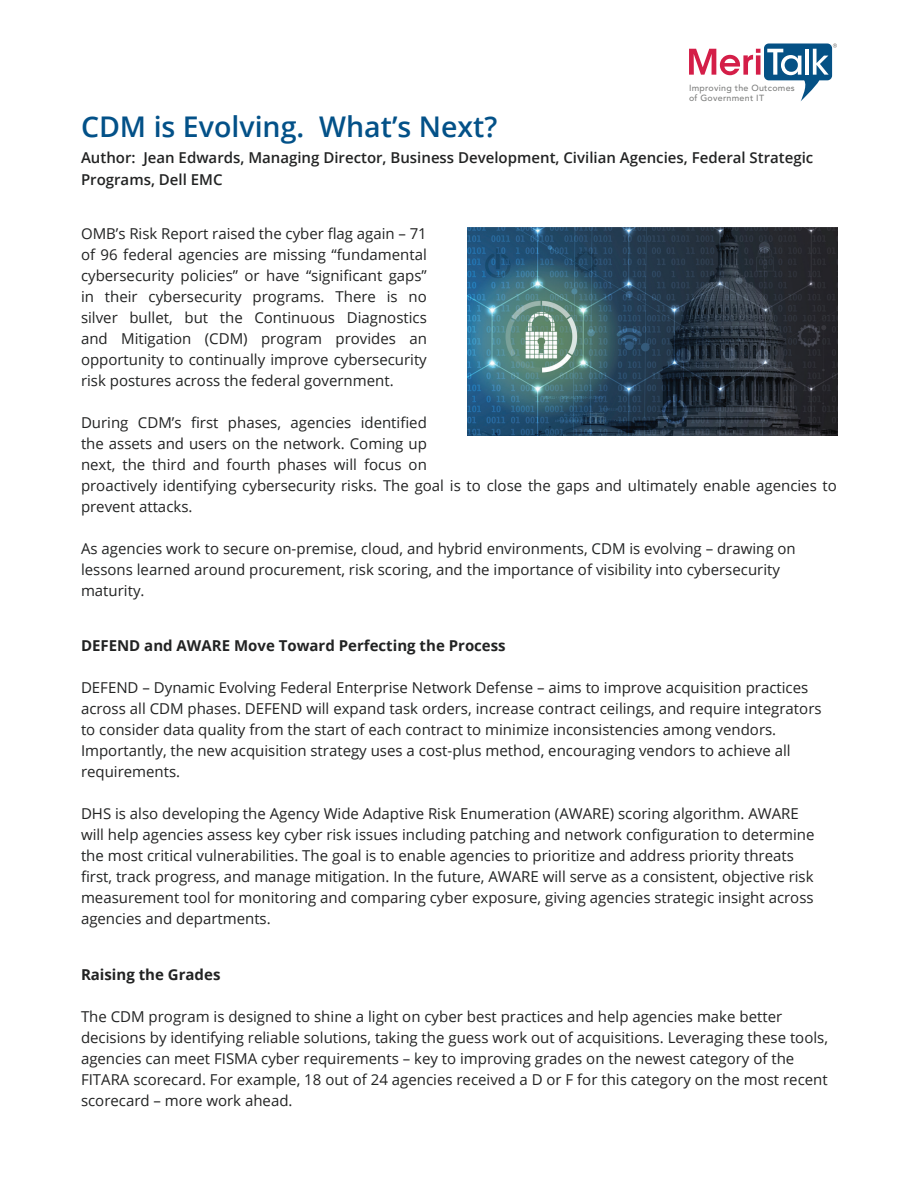
<style>
.page{position:relative;width:918px;height:1188px;background:#fff}
.page>*{position:absolute;margin:0;border:0;box-sizing:border-box;transform-origin:0 0}
.t1{font:600 28.5px "Open Sans";color:#035188}
.t2{font:15px/21px "Open Sans";color:#222323}
.t3{font:600 15px/22.5px "Open Sans";color:#222323}
.t4{font:700 15px "Open Sans";color:#222323}
.t5{font:500 8.85px/9.9px "Avenir";letter-spacing:.03em;color:#808180}
</style>
<div class="page">
<svg style="left:689px;top:44px;width:148px;height:57px"></svg>
<img style="left:467px;top:227px;width:370px;height:209px">
<p class="t5" style="left:689px;top:83px;width:107px">Improving the Outcomes of Government IT</p>
<h1 class="t1" style="left:81px;top:107px;width:418px">CDM is Evolving. What’s Next?</h1>
<p class="t3" style="left:81px;top:146px;width:734px">Author: Jean Edwards, Managing Director, Business Development, Civilian Agencies, Federal Strategic<br>Programs, Dell EMC</p>
<p class="t2" style="left:81px;top:222px;width:347px;text-align:justify">OMB’s Risk Report raised the cyber flag again – 71 of 96 federal agencies are missing “fundamental cybersecurity policies” or have “significant gaps” in their cybersecurity programs. There is no silver bullet, but the Continuous Diagnostics and Mitigation (CDM) program provides an opportunity to continually improve cybersecurity risk postures across the federal government.</p>
<p class="t2" style="left:81px;top:411px;width:757px">During CDM’s first phases, agencies identified<br>the assets and users on the network. Coming up<br>next, the third and fourth phases will focus on<br>proactively identifying cybersecurity risks. The goal is to close the gaps and ultimately enable agencies to prevent attacks.</p>
<p class="t2" style="left:81px;top:537px;width:716px">As agencies work to secure on-premise, cloud, and hybrid environments, CDM is evolving – drawing on lessons learned around procurement, risk scoring, and the importance of visibility into cybersecurity maturity.</p>
<p class="t4" style="left:81px;top:635px;width:426px">DEFEND and AWARE Move Toward Perfecting the Process</p>
<p class="t2" style="left:81px;top:677px;width:742px">DEFEND – Dynamic Evolving Federal Enterprise Network Defense – aims to improve acquisition practices across all CDM phases. DEFEND will expand task orders, increase contract ceilings, and require integrators to consider data quality from the start of each contract to minimize inconsistencies among vendors.<br>Importantly, the new acquisition strategy uses a cost-plus method, encouraging vendors to achieve all requirements.</p>
<p class="t2" style="left:81px;top:803px;width:735px">DHS is also developing the Agency Wide Adaptive Risk Enumeration (AWARE) scoring algorithm. AWARE will help agencies assess key cyber risk issues including patching and network configuration to determine the most critical vulnerabilities. The goal is to enable agencies to prioritize and address priority threats first, track progress, and manage mitigation. In the future, AWARE will serve as a consistent, objective risk measurement tool for monitoring and comparing cyber exposure, giving agencies strategic insight across agencies and departments.</p>
<p class="t4" style="left:81px;top:964px;width:141px">Raising the Grades</p>
<p class="t2" style="left:81px;top:1005px;width:749px">The CDM program is designed to shine a light on cyber best practices and help agencies make better decisions by identifying reliable solutions, taking the guess work out of acquisitions. Leveraging these tools, agencies can meet FISMA cyber requirements – key to improving grades on the newest category of the FITARA scorecard. For example, 18 out of 24 agencies received a D or F for this category on the most recent scorecard – more work ahead.</p>
</div>
